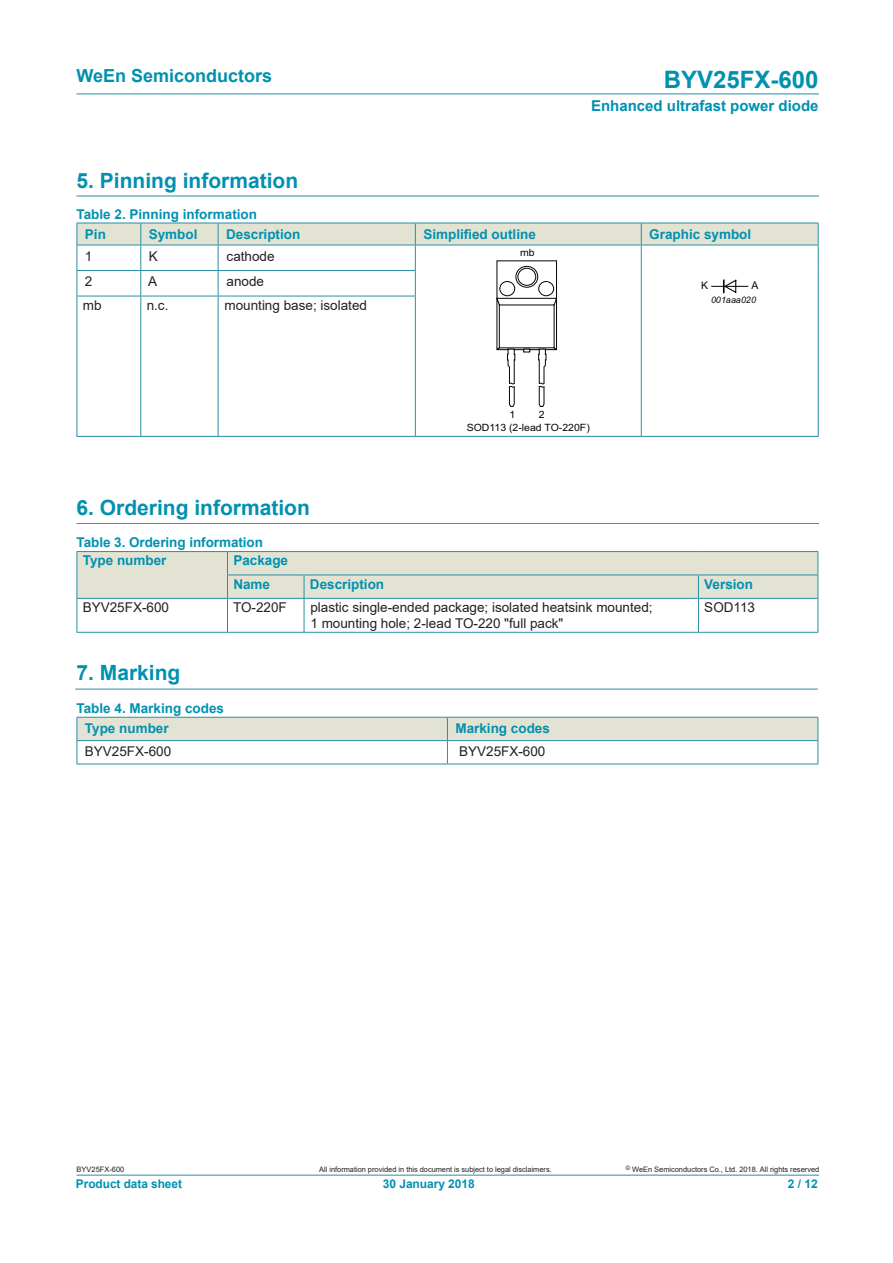
<style>
.page{position:relative;width:893px;height:1263px;background:#fff}
.page>*{position:absolute;margin:0;border:0;box-sizing:border-box;transform-origin:0 0}
.t1{font:700 24px "Arial";color:#0091b0}
.DS1{font:700 21px "Arial";color:#0091b0}
.t2{font:700 18px "Arial";color:#0091b0}
.t3{font:700 15px "Arial";color:#0091b0}
.t4{font:700 13.5px "Arial";color:#0091b0}
.t5{font:13.5px "Arial";color:#231f20}
.t6{font:700 12px "Arial";letter-spacing:-.005em;color:#0091b0}
.t7{font:10.5px "Arial";color:#040503}
.t8{font:10.05px "Arial";color:#040503;scale:1.05 1}
.t9{font:italic 9px "Arial";color:#040503}
.t10{font:7.5px "Arial";letter-spacing:-.005em;color:#231f20}
</style>
<div class="page">
<hr style="left:77px;top:94px;width:742px;height:1px;background:#288ea6">
<hr style="left:77px;top:1175px;width:742px;height:1px;background:#288ea6">
<hr style="left:77px;top:196px;width:742px;height:1px;background:#288ea6">
<hr style="left:77px;top:523px;width:742px;height:1px;background:#288ea6">
<hr style="left:641px;top:296px;width:1px;height:140px;background:#288ea6">
<hr style="left:818px;top:296px;width:1px;height:140px;background:#288ea6">
<hr style="left:77px;top:296px;width:1px;height:140px;background:#288ea6">
<hr style="left:140px;top:296px;width:1px;height:140px;background:#288ea6">
<hr style="left:218px;top:296px;width:1px;height:140px;background:#288ea6">
<hr style="left:415px;top:296px;width:1px;height:140px;background:#288ea6">
<hr style="left:77px;top:436px;width:64px;height:1px;background:#288ea6">
<hr style="left:141px;top:436px;width:77px;height:1px;background:#288ea6">
<hr style="left:218px;top:436px;width:197px;height:1px;background:#288ea6">
<hr style="left:415px;top:436px;width:226px;height:1px;background:#288ea6">
<hr style="left:641px;top:436px;width:178px;height:1px;background:#288ea6">
<svg style="left:77px;top:223px;width:742px;height:184px"></svg>
<hr style="left:77px;top:551px;width:150px;height:1px;background:#288ea6">
<hr style="left:227px;top:551px;width:77px;height:1px;background:#288ea6">
<hr style="left:304px;top:551px;width:394px;height:1px;background:#288ea6">
<hr style="left:698px;top:551px;width:120px;height:1px;background:#288ea6">
<svg style="left:77px;top:552px;width:741px;height:80px"></svg>
<hr style="left:227px;top:575px;width:77px;height:1px;background:#288ea6">
<hr style="left:304px;top:575px;width:394px;height:1px;background:#288ea6">
<hr style="left:698px;top:575px;width:120px;height:1px;background:#288ea6">
<hr style="left:77px;top:598px;width:150px;height:1px;background:#288ea6">
<hr style="left:227px;top:598px;width:77px;height:1px;background:#288ea6">
<hr style="left:304px;top:598px;width:394px;height:1px;background:#288ea6">
<hr style="left:698px;top:598px;width:120px;height:1px;background:#288ea6">
<hr style="left:77px;top:632px;width:150px;height:1px;background:#288ea6">
<hr style="left:227px;top:632px;width:77px;height:1px;background:#288ea6">
<hr style="left:304px;top:632px;width:394px;height:1px;background:#288ea6">
<hr style="left:698px;top:632px;width:120px;height:1px;background:#288ea6">
<hr style="left:75px;top:689px;width:743px;height:1px;background:#288ea6">
<svg style="left:77px;top:717px;width:741px;height:47px"></svg>
<hr style="left:77px;top:740px;width:370px;height:1px;background:#288ea6">
<hr style="left:447px;top:740px;width:371px;height:1px;background:#288ea6">
<hr style="left:77px;top:764px;width:370px;height:1px;background:#288ea6">
<hr style="left:447px;top:764px;width:371px;height:1px;background:#288ea6">
<h3 class="t2" style="left:77px;top:63px;width:197px">WeEn Semiconductors</h3>
<h1 class="t1" style="left:664px;top:62px;width:156px">BYV25FX-600</h1>
<p class="t3" style="left:591px;top:95px;width:229px">Enhanced ultrafast power diode</p>
<p class="DS1" style="left:77px;top:166px;width:223px">5. Pinning information</p>
<p class="t4" style="left:77px;top:205px;width:182px">Table 2. Pinning information</p>
<p class="t4" style="left:85px;top:225px;width:23px">Pin</p>
<p class="t4" style="left:149px;top:225px;width:50px">Symbol</p>
<p class="t4" style="left:226px;top:225px;width:76px">Description</p>
<p class="t4" style="left:423px;top:225px;width:114px">Simplified outline</p>
<p class="t4" style="left:649px;top:225px;width:104px">Graphic symbol</p>
<p class="t5" style="left:85px;top:247px;width:9px">1</p>
<p class="t5" style="left:149px;top:247px;width:11px">K</p>
<p class="t5" style="left:227px;top:247px;width:50px">cathode</p>
<p class="t8" style="left:520px;top:246px;width:15px">mb</p>
<p class="t5" style="left:85px;top:272px;width:9px">2</p>
<p class="t5" style="left:148px;top:272px;width:11px">A</p>
<p class="t5" style="left:227px;top:272px;width:39px">anode</p>
<p class="t7" style="left:701px;top:278px;width:9px">K</p>
<p class="t5" style="left:83px;top:296px;width:20px">mb</p>
<p class="t5" style="left:147px;top:296px;width:23px">n.c.</p>
<p class="t5" style="left:224px;top:296px;width:144px">mounting base; isolated</p>
<p class="t7" style="left:751px;top:278px;width:9px">A</p>
<p class="t9" style="left:711px;top:294px;width:46px">001aaa020</p>
<p class="t8" style="left:509px;top:408px;width:7px">1</p>
<p class="t8" style="left:539px;top:408px;width:7px">2</p>
<p class="DS1" style="left:77px;top:492px;width:235px">6. Ordering information</p>
<p class="t4" style="left:77px;top:533px;width:188px">Table 3. Ordering information</p>
<p class="t8" style="left:467px;top:421px;width:119px">SOD113 (2-lead TO-220F)</p>
<p class="t4" style="left:83px;top:551px;width:85px">Type number</p>
<p class="t4" style="left:233px;top:551px;width:56px">Package</p>
<p class="t4" style="left:233px;top:574px;width:38px">Name</p>
<p class="t4" style="left:310px;top:574px;width:76px">Description</p>
<p class="t4" style="left:704px;top:574px;width:50px">Version</p>
<p class="t5" style="left:83px;top:598px;width:88px">BYV25FX-600</p>
<p class="t5" style="left:233px;top:598px;width:55px">TO-220F</p>
<p class="t5" style="left:310px;top:598px;width:344px">plastic single-ended package; isolated heatsink mounted;</p>
<p class="t5" style="left:310px;top:614px;width:254px">1 mounting hole; 2-lead TO-220 "full pack"</p>
<p class="t5" style="left:704px;top:598px;width:52px">SOD113</p>
<p class="DS1" style="left:77px;top:658px;width:105px">7. Marking</p>
<p class="t4" style="left:85px;top:719px;width:85px">Type number</p>
<p class="t4" style="left:455px;top:719px;width:96px">Marking codes</p>
<p class="t5" style="left:85px;top:742px;width:88px">BYV25FX-600</p>
<p class="t5" style="left:459px;top:742px;width:88px">BYV25FX-600</p>
<p class="t4" style="left:77px;top:698px;width:149px">Table 4. Marking codes</p>
<p class="t10" style="left:77px;top:1164px;width:49px">BYV25FX-600</p>
<p class="t6" style="left:76px;top:1175px;width:108px">Product data sheet</p>
<p class="t10" style="left:319px;top:1164px;width:234px">All information provided in this document is subject to legal disclaimers.</p>
<p class="t10" style="left:626px;top:1164px;width:195px"><sup>©</sup> WeEn Semiconductors Co., Ltd. 2018. All rights reserved</p>
<p class="t6" style="left:383px;top:1175px;width:94px">30 January 2018</p>
<p class="t6" style="left:788px;top:1175px;width:32px">2 / 12</p>
</div>
